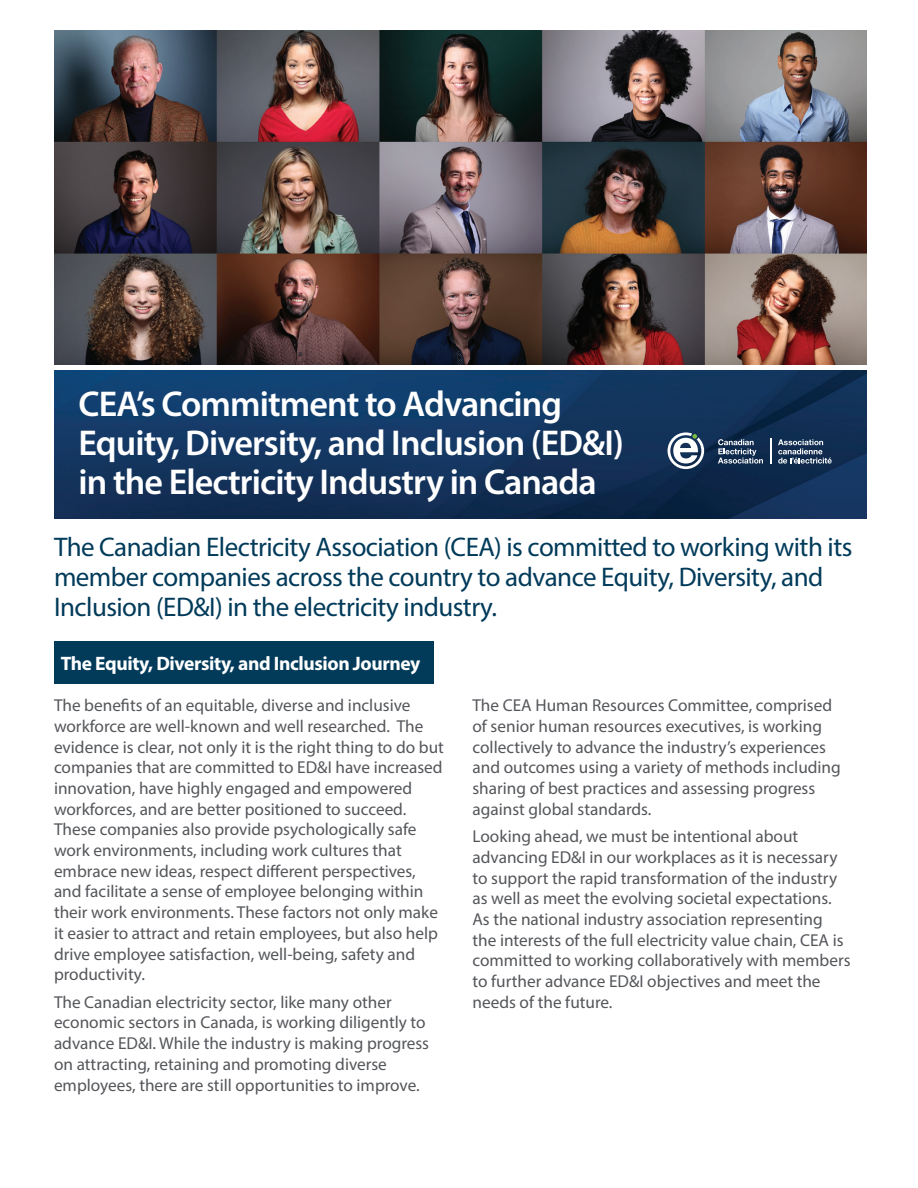
<style>
.page{position:relative;width:918px;height:1188px;background:#fff}
.page>*{position:absolute;margin:0;border:0;box-sizing:border-box;transform-origin:0 0}
.t1{font:600 36px/39px "Myriad Pro";letter-spacing:-.025em;color:#fff}
.t2{font:27px/30px "Myriad Pro";letter-spacing:-.02em;color:#023b5a}
.t3{font:700 19.5px "Myriad Pro";letter-spacing:-.02em;color:#fff}
.t4{font:17.25px/20.7px "Myriad Pro";color:#54565a}
</style>
<div class="page">
<img style="left:54px;top:370px;width:813px;height:149px">
<img style="left:54px;top:30px;width:813px;height:334px">
<svg style="left:718px;top:439px;width:45px;height:25px"></svg>
<svg style="left:778px;top:439px;width:54px;height:25px"></svg>
<svg style="left:770px;top:438px;width:1px;height:25px"></svg>
<svg style="left:668px;top:432px;width:36px;height:37px"></svg>
<div style="left:54px;top:641px;width:379px;height:43px;background:#023b5a"></div>
<h1 class="t1" style="left:78px;top:383px;width:547px">CEA’s Commitment to Advancing<br>Equity, Diversity, and Inclusion (ED&amp;I) in the Electricity Industry in Canada</h1>
<h2 class="t2" style="left:54px;top:531px;width:800px">The Canadian Electricity Association (CEA) is committed to working with its member companies across the country to advance Equity, Diversity, and<br>Inclusion (ED&amp;I) in the electricity industry.</h2>
<p class="t3" style="left:61px;top:651px;width:361px">The Equity, Diversity, and Inclusion Journey</p>
<p class="t4" style="left:54px;top:695px;width:391px">The benefits of an equitable, diverse and inclusive workforce are well-known and well researched. The evidence is clear, not only it is the right thing to do but companies that are committed to ED&amp;I have increased innovation, have highly engaged and empowered workforces, and are better positioned to succeed.<br>These companies also provide psychologically safe work environments, including work cultures that embrace new ideas, respect different perspectives, and facilitate a sense of employee belonging within their work environments. These factors not only make it easier to attract and retain employees, but also help drive employee satisfaction, well-being, safety and productivity.</p>
<p class="t4" style="left:54px;top:991px;width:377px">The Canadian electricity sector, like many other economic sectors in Canada, is working diligently to advance ED&amp;I. While the industry is making progress on attracting, retaining and promoting diverse employees, there are still opportunities to improve.</p>
<p class="t4" style="left:473px;top:695px;width:370px">The CEA Human Resources Committee, comprised of senior human resources executives, is working collectively to advance the industry’s experiences and outcomes using a variety of methods including sharing of best practices and assessing progress against global standards.</p>
<p class="t4" style="left:473px;top:826px;width:379px">Looking ahead, we must be intentional about advancing ED&amp;I in our workplaces as it is necessary to support the rapid transformation of the industry as well as meet the evolving societal expectations.<br>As the national industry association representing the interests of the full electricity value chain, CEA is committed to working collaboratively with members to further advance ED&amp;I objectives and meet the needs of the future.</p>
</div>
